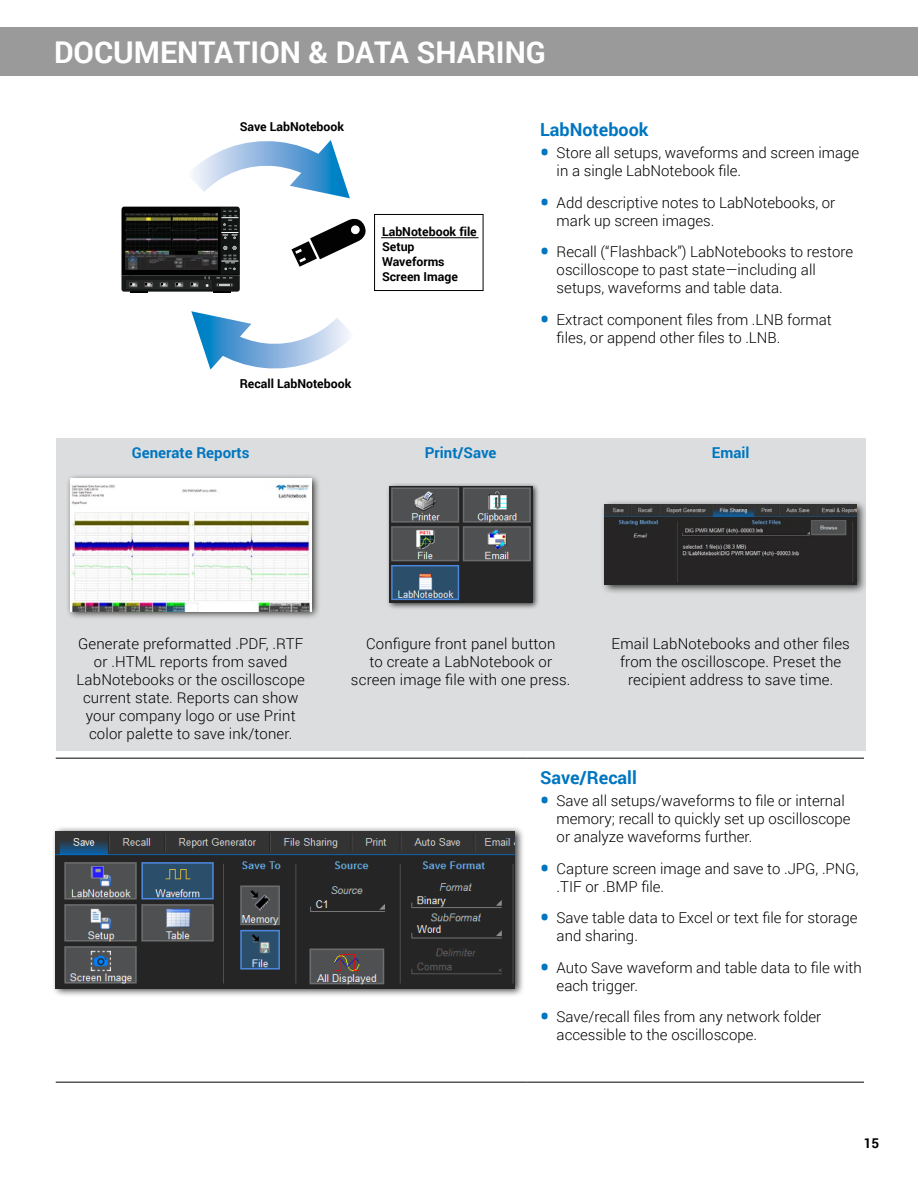
<style>
.page{position:relative;width:918px;height:1188px;background:#fff}
.page>*{position:absolute;margin:0;border:0;box-sizing:border-box;transform-origin:0 0}
.t1{font:700 30px "Roboto";color:#fff}
.t2{font:700 18px "Roboto";color:#0076c0}
.t3{font:300 15px/18px "Roboto";color:#000}
.t4{font:700 15px "Roboto";color:#0076c0}
.t5{font:700 13.5px "Roboto";color:#000}
.t6{font:700 12.3px/15px "Roboto";color:#000}
.s1{font-weight:900;font-size:24px;color:#0076c0}
</style>
<div class="page">
<div style="left:0;top:27px;width:918px;height:49px;background:#9a9a9a"></div>
<hr style="left:56px;top:1082px;width:471px;height:1px;background:#000">
<hr style="left:527px;top:1082px;width:337px;height:1px;background:#000">
<hr style="left:56px;top:758px;width:471px;height:1px;background:#000">
<hr style="left:527px;top:758px;width:337px;height:1px;background:#000">
<svg style="left:122px;top:140px;width:244px;height:230px"></svg>
<div style="left:374px;top:214px;width:110px;height:77px;border:1px solid #000"></div>
<hr style="left:381px;top:237px;width:98px;height:1px;background:#000">
<img style="left:125px;top:213px;width:93px;height:56px">
<div style="left:51px;top:826px;width:473px;height:172px;background:#000;opacity:.75"></div>
<img style="left:56px;top:831px;width:459px;height:158px">
<div style="left:56px;top:438px;width:810px;height:312px;background:#dcddde"></div>
<div style="left:66px;top:473px;width:255px;height:147px;background:#000;opacity:.75"></div>
<img style="left:70px;top:478px;width:241px;height:133px">
<div style="left:386px;top:483px;width:154px;height:127px;background:#000;opacity:.75"></div>
<img style="left:389px;top:487px;width:143px;height:116px">
<div style="left:600px;top:499px;width:267px;height:95px;background:#000;opacity:.75"></div>
<img style="left:605px;top:505px;width:252px;height:80px">
<h1 class="t1" style="left:54px;top:31px;width:493px">DOCUMENTATION &amp; DATA SHARING</h1>
<p class="t6" style="left:240px;top:119px;width:106px">Save LabNotebook</p>
<p class="t6" style="left:382px;top:223px;width:96px">LabNotebook file<br>Setup<br>Waveforms<br>Screen Image</p>
<p class="t6" style="left:240px;top:375px;width:113px">Recall LabNotebook</p>
<p class="t2" style="left:540px;top:117px;width:110px">LabNotebook</p>
<p class="t3" style="left:557px;top:143px;width:304px;text-indent:-17px"><span class="s1">•</span> Store all setups, waveforms and screen image in a single LabNotebook file.</p>
<p class="t3" style="left:557px;top:193px;width:280px;text-indent:-17px"><span class="s1">•</span> Add descriptive notes to LabNotebooks, or mark up screen images.</p>
<p class="t3" style="left:557px;top:242px;width:298px;text-indent:-17px"><span class="s1">•</span> Recall (“Flashback”) LabNotebooks to restore oscilloscope to past state—including all setups, waveforms and table data.</p>
<p class="t3" style="left:557px;top:310px;width:277px;text-indent:-17px"><span class="s1">•</span> Extract component files from .LNB format files, or append other files to .LNB.</p>
<p class="t4" style="left:132px;top:442px;width:119px">Generate Reports</p>
<p class="t4" style="left:425px;top:442px;width:73px">Print/Save</p>
<p class="t4" style="left:712px;top:442px;width:39px">Email</p>
<p class="t3" style="left:77px;top:635px;width:230px;text-align:center">Generate preformatted .PDF, .RTF or .HTML reports from saved<br>LabNotebooks or the oscilloscope current state. Reports can show your company logo or use Print color palette to save ink/toner.</p>
<p class="t3" style="left:351px;top:635px;width:221px;text-align:center">Configure front panel button<br>to create a LabNotebook or screen image file with one press.</p>
<p class="t3" style="left:612px;top:635px;width:240px;text-align:center">Email LabNotebooks and other files from the oscilloscope. Preset the recipient address to save time.</p>
<p class="t2" style="left:540px;top:765px;width:98px">Save/Recall</p>
<p class="t3" style="left:557px;top:791px;width:296px;text-indent:-17px"><span class="s1">•</span> Save all setups/waveforms to file or internal memory; recall to quickly set up oscilloscope or analyze waveforms further.</p>
<p class="t3" style="left:557px;top:859px;width:304px;text-indent:-17px"><span class="s1">•</span> Capture screen image and save to .JPG, .PNG, .TIF or .BMP file.</p>
<p class="t3" style="left:557px;top:908px;width:302px;text-indent:-17px"><span class="s1">•</span> Save table data to Excel or text file for storage and sharing.</p>
<p class="t3" style="left:557px;top:958px;width:307px;text-indent:-17px"><span class="s1">•</span> Auto Save waveform and table data to file with each trigger.</p>
<p class="t3" style="left:557px;top:1007px;width:266px;text-indent:-17px"><span class="s1">•</span> Save/recall files from any network folder accessible to the oscilloscope.</p>
<p class="t5" style="left:864px;top:1134px;width:17px">15</p>
</div>
